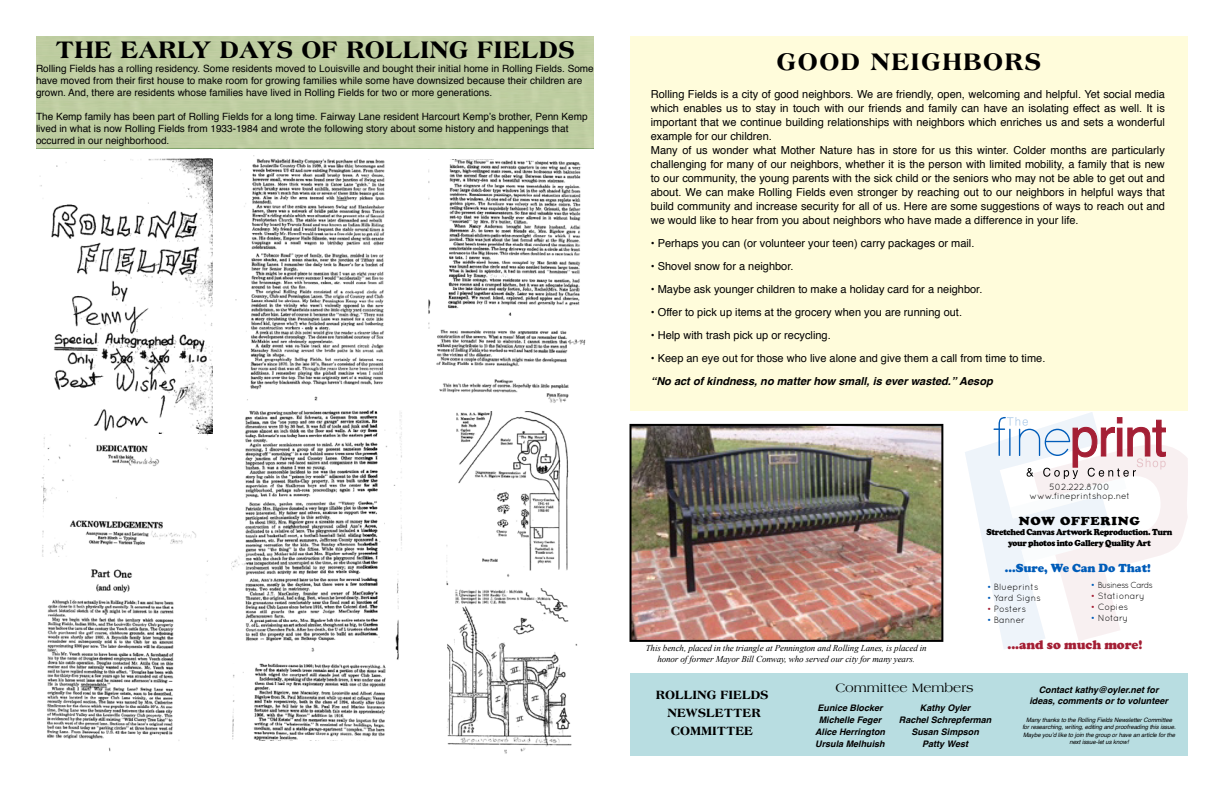
<style>
.page{position:relative;width:1224px;height:792px;background:#fff}
.page>*{position:absolute;margin:0;border:0;box-sizing:border-box;transform-origin:0 0}
.t1{font:800 25.7px "Americana";letter-spacing:.01em;color:#000;scale:.93 1}
.t2{font:800 25.7px "Americana";letter-spacing:.06em;color:#000;scale:.93 1}
.t3{font:900 13px "Cooper";color:#a41f35}
.t4{font:13px "Americana";color:#000}
.t5{font:800 12.8px/18px "Americana";color:#000;text-align:center;scale:.93 1}
.t6{font:900 12px "Cooper";color:#005cb9}
.t7{font:900 12px "Cooper";letter-spacing:.06em;color:#000;scale:1.11 1}
.t8{font:11px/14px "Helvetica";color:#000}
.t9{font:italic 700 11px "Helvetica";color:#000}
.t10{font:10px/12px "Helvetica";color:#000}
.t11{font:italic 700 9px/12px "Helvetica";color:#000;text-align:center}
.t12{font:italic 9px/10.8px "Times New Roman";letter-spacing:-.01em;color:#000;text-align:center}
.t13{font:9px/9px "Quicksand";color:#000;text-align:center}
.t14{font:900 9px/10.8px "Cooper";letter-spacing:-.04em;color:#000;text-align:center;scale:.92 1}
.t15{font:8.8px "Quicksand";letter-spacing:-.06em;color:#000;scale:.95 1}
.t16{font:italic 6px/7.2px "Helvetica";letter-spacing:-.01em;color:#000;text-align:center}
.s1{color:#005cb9}
.s2{color:#a41f35}
.s3{font-size:9px;color:#005cb9}
</style>
<div class="page">
<div style="left:630px;top:674px;width:558px;height:82px;background:#b8dde1"></div>
<img style="left:447px;top:588px;width:131px;height:166px">
<img style="left:232px;top:663px;width:154px;height:77px">
<img style="left:231px;top:410px;width:171px;height:250px">
<img style="left:41px;top:434px;width:168px;height:187px">
<img style="left:235px;top:155px;width:150px;height:246px">
<img style="left:39px;top:158px;width:174px;height:276px">
<img style="left:446px;top:411px;width:123px;height:175px">
<img style="left:41px;top:557px;width:150px;height:195px">
<img style="left:428px;top:328px;width:158px;height:39px">
<img style="left:428px;top:160px;width:153px;height:168px">
<img style="left:439px;top:379px;width:130px;height:24px">
<img style="left:633px;top:427px;width:307px;height:212px">
<div style="left:630px;top:424px;width:313px;height:218px;border:2px solid #000"></div>
<svg style="left:965px;top:412px;width:223px;height:237px"></svg>
<h1 class="t1" style="left:56px;top:34px;width:560px">THE EARLY DAYS OF ROLLING FIELDS</h1>
<p class="t10" style="left:36px;top:63px;width:559px">Rolling Fields has a rolling residency. Some residents moved to Louisville and bought their initial home in Rolling Fields. Some have moved from their first house to make room for growing families while some have downsized because their children are grown. And, there are residents whose families have lived in Rolling Fields for two or more generations.</p>
<p class="t10" style="left:36px;top:111px;width:553px">The Kemp family has been part of Rolling Fields for a long time. Fairway Lane resident Harcourt Kemp’s brother, Penn Kemp lived in what is now Rolling Fields from 1933-1984 and wrote the following story about some history and happenings that occurred in our neighborhood.</p>
<h1 class="t2" style="left:777px;top:46px;width:285px">GOOD NEIGHBORS</h1>
<p class="t8" style="left:651px;top:87px;width:516px">Rolling Fields is a city of good neighbors. We are friendly, open, welcoming and helpful. Yet social media which enables us to stay in touch with our friends and family can have an isolating effect as well. It is important that we continue building relationships with neighbors which enriches us and sets a wonderful example for our children.<br>Many of us wonder what Mother Nature has in store for us this winter. Colder months are particularly challenging for many of our neighbors, whether it is the person with limited mobility, a family that is new to our community, the young parents with the sick child or the seniors who may not be able to get out and about. We can make Rolling Fields even stronger by reaching out to our neighbors in helpful ways that build community and increase security for all of us. Here are some suggestions of ways to reach out and we would like to hear from you about neighbors who have made a difference in your life.</p>
<p class="t8" style="left:651px;top:236px;width:325px">• Perhaps you can (or volunteer your teen) carry packages or mail.</p>
<p class="t8" style="left:651px;top:259px;width:144px">• Shovel snow for a neighbor.</p>
<p class="t8" style="left:651px;top:282px;width:333px">• Maybe ask younger children to make a holiday card for a neighbor.</p>
<p class="t8" style="left:651px;top:305px;width:313px">• Offer to pick up items at the grocery when you are running out.</p>
<p class="t8" style="left:651px;top:328px;width:181px">• Help with trash pick up or recycling.</p>
<p class="t8" style="left:651px;top:351px;width:396px">• Keep an eye out for those who live alone and give them a call from time to time.</p>
<p class="t9" style="left:651px;top:372px;width:343px">“No act of kindness, no matter how small, is ever wasted.” Aesop</p>
<p class="t13" style="left:1030px;top:483px;width:102px">502.222.8700 www.fineprintshop.net</p>
<p class="t12" style="left:646px;top:642px;width:283px">This bench, placed in the triangle at Pennington and Rolling Lanes, is placed in honor of former Mayor Bill Conway, who served our city for many years.</p>
<p class="t7" style="left:1019px;top:514px;width:111px">NOW OFFERING</p>
<p class="t14" style="left:986px;top:527px;width:204px">Stretched Canvas Artwork Reproduction. Turn your photos into Gallery Quality Art</p>
<p class="t13" style="left:987px;top:583px;width:53px"><span class="s1">•</span> Blueprints</p>
<p class="t13" style="left:987px;top:594px;width:55px"><span class="s1">•</span> Yard Signs</p>
<p class="t13" style="left:987px;top:605px;width:41px"><span class="s2">•</span> Posters</p>
<p class="t13" style="left:987px;top:616px;width:40px"><span class="s1">•</span> Banner</p>
<p class="t6" style="left:1005px;top:561px;width:148px">...Sure, We Can Do That!</p>
<p class="t15" style="left:1091px;top:580px;width:67px"><span class="s3">•</span> Business Cards</p>
<p class="t13" style="left:1091px;top:592px;width:55px"><span class="s2">•</span> Stationary</p>
<p class="t13" style="left:1091px;top:603px;width:39px"><span class="s2">•</span> Copies</p>
<p class="t13" style="left:1091px;top:614px;width:39px"><span class="s1">•</span> Notary</p>
<p class="t3" style="left:1007px;top:637px;width:137px">...and so much more!</p>
<p class="t5" style="left:656px;top:685px;width:123px">ROLLING FIELDS<br>NEWSLETTER<br>COMMITTEE</p>
<p class="t4" style="left:835px;top:681px;width:140px">Committee Members</p>
<p class="t11" style="left:815px;top:701px;width:72px">Eunice Blocker<br>Michelle Feger<br>Alice Herrington<br>Ursula Melhuish</p>
<p class="t11" style="left:899px;top:701px;width:94px">Kathy Oyler<br>Rachel Schrepferman<br>Susan Simpson<br>Patty West</p>
<p class="t11" style="left:1029px;top:684px;width:140px;line-height:10.8px">Contact kathy@oyler.net for ideas, comments or to volunteer</p>
<p class="t16" style="left:1022px;top:717px;width:155px">Many thanks to the Rolling Fields Newsletter Committee for researching, writing, editing and proofreading this issue.<br>Maybe you’d like to join the group or have an article for the next issue-let us know!</p>
</div>
